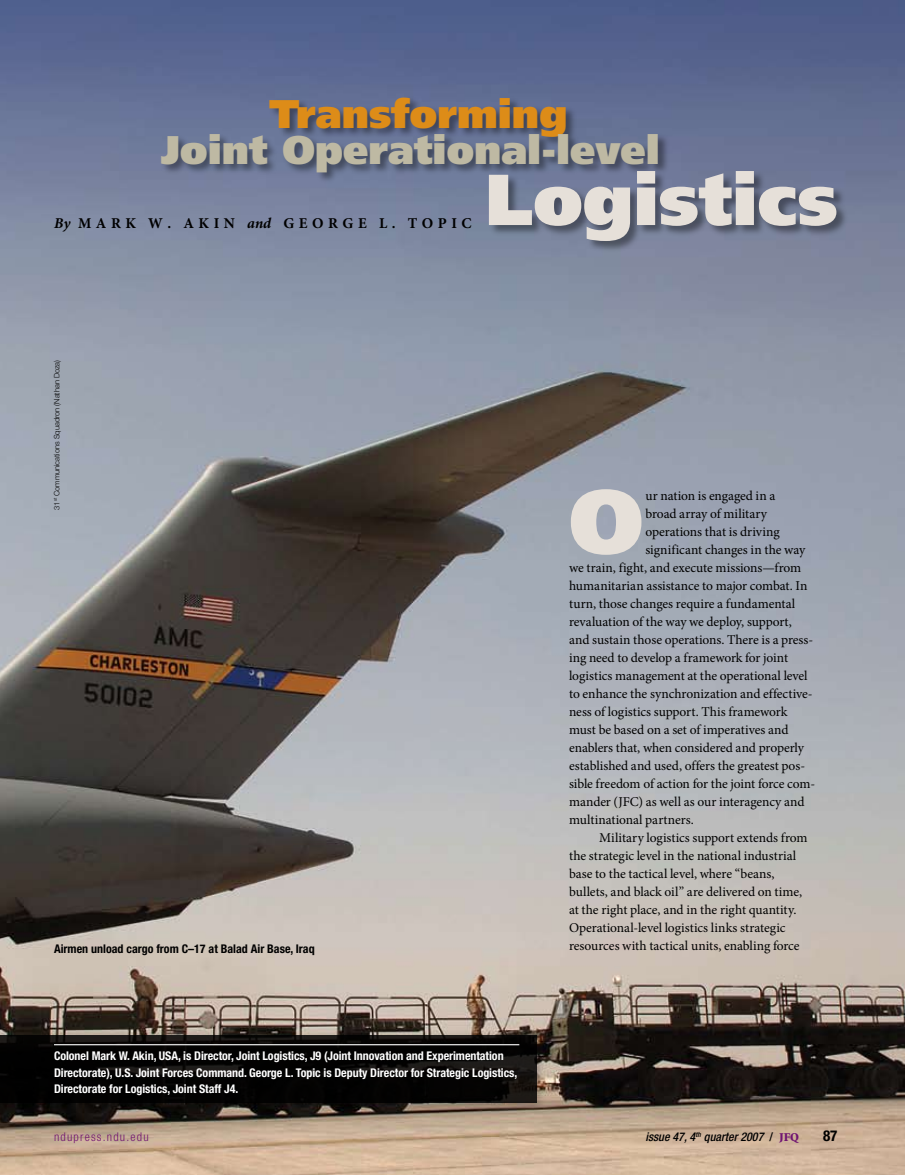
<style>
.page{position:relative;width:905px;height:1175px;background:#fff}
.page>*{position:absolute;margin:0;border:0;box-sizing:border-box;transform-origin:0 0}
.t1{font:900 90.9px "Frutiger LT Std";color:#e6e0d9}
.t2{font:900 72px "Frutiger LT Std";color:#e6e0d9}
.t3{font:900 39.9px "Frutiger LT Std";color:#beb9a3}
.t4{font:900 39.9px "Frutiger LT Std";color:#dd8c18}
.t5{font:700 15px "Minion Pro";letter-spacing:.3em;color:#000}
.t6{font:700 condensed 15px "Helvetica Neue LT Std";color:#000}
.t7{font:13.5px "Minion Pro";letter-spacing:-.005em;color:#000}
.t8{font:700 condensed 12px/16.5px "Helvetica Neue LT Std";letter-spacing:-.005em;color:#fff}
.t9{font:700 condensed 12px "Helvetica Neue LT Std";color:#000}
.t10{font:italic 500 condensed 12px "Helvetica Neue LT Std";color:#000}
.t11{font:300 condensed 12px "Helvetica Neue LT Std";letter-spacing:.1em;color:#701471}
.t12{font:300 7.5px "Helvetica Neue LT Std";color:#000}
.s1{font-style:italic}
.s2{font-style:normal}
.s3{font-family:"Minion Std";font-weight:900;font-style:normal;font-stretch:normal;color:#701471}
</style>
<div class="page">
<img style="left:0;top:0;width:904px;height:1174px">
<div style="left:160px;top:96px;width:689px;height:157px;background:#000;opacity:.4"></div>
<div style="left:0;top:1028px;width:547px;height:86px;background:#000;opacity:.26"></div>
<svg style="left:0;top:1035px;width:536px;height:67px;background:#070605"></svg>
<hr style="left:54px;top:1044px;width:465px;height:1px;background:#fff">
<h3 class="t4" style="left:269px;top:89px;width:300px">Transforming</h3>
<h3 class="t3" style="left:161px;top:125px;width:500px">Joint Operational-level</h3>
<h2 class="t2" style="left:485px;top:156px;width:354px">Logistics</h2>
<p class="t5" style="left:54px;top:212px;width:119px"><span class="s1">By</span> MARK W.</p>
<p class="t5" style="left:183px;top:212px;width:290px">AKIN <span class="s1">and</span> GEORGE L. TOPIC</p>
<p class="t12" style="left:52px;top:510px;width:151px;rotate:-90deg">31<sup>st</sup> Communications Squadron (Nathan Doza)</p>
<p class="t9" style="left:54px;top:941px;width:262px">Airmen unload cargo from C–17 at Balad Air Base, Iraq</p>
<p class="t8" style="left:54px;top:1047px;width:465px">Colonel Mark W. Akin, USA, is Director, Joint Logistics, J9 (Joint Innovation and Experimentation<br>Directorate), U.S. Joint Forces Command. George L. Topic is Deputy Director for Strategic Logistics,<br>Directorate for Logistics, Joint Staff J4.</p>
<h1 class="t1" style="left:569px;top:466px;width:76px">O</h1>
<p class="t7" style="left:645px;top:486px;width:131px">ur nation is engaged in a</p>
<p class="t7" style="left:645px;top:504px;width:123px">broad array of military</p>
<p class="t7" style="left:645px;top:522px;width:136px">operations that is driving</p>
<p class="t7" style="left:645px;top:540px;width:161px">significant changes in the way</p>
<p class="t7" style="left:569px;top:558px;width:234px">we train, fight, and execute missions—from</p>
<p class="t7" style="left:569px;top:576px;width:240px">humanitarian assistance to major combat. In</p>
<p class="t7" style="left:569px;top:594px;width:228px">turn, those changes require a fundamental</p>
<p class="t7" style="left:569px;top:612px;width:224px">revaluation of the way we deploy, support,</p>
<p class="t7" style="left:569px;top:630px;width:246px">and sustain those operations. There is a press-</p>
<p class="t7" style="left:569px;top:648px;width:220px">ing need to develop a framework for joint</p>
<p class="t7" style="left:569px;top:666px;width:240px">logistics management at the operational level</p>
<p class="t7" style="left:569px;top:684px;width:245px">to enhance the synchronization and effective-</p>
<p class="t7" style="left:569px;top:702px;width:220px">ness of logistics support. This framework</p>
<p class="t7" style="left:569px;top:720px;width:221px">must be based on a set of imperatives and</p>
<p class="t7" style="left:569px;top:738px;width:236px">enablers that, when considered and properly</p>
<p class="t7" style="left:569px;top:756px;width:237px">established and used, offers the greatest pos-</p>
<p class="t7" style="left:569px;top:774px;width:247px">sible freedom of action for the joint force com-</p>
<p class="t7" style="left:569px;top:792px;width:237px">mander (JFC) as well as our interagency and</p>
<p class="t7" style="left:569px;top:810px;width:126px">multinational partners.</p>
<p class="t7" style="left:599px;top:828px;width:210px">Military logistics support extends from</p>
<p class="t7" style="left:569px;top:846px;width:229px">the strategic level in the national industrial</p>
<p class="t7" style="left:569px;top:864px;width:207px">base to the tactical level, where “beans,</p>
<p class="t7" style="left:569px;top:882px;width:235px">bullets, and black oil” are delivered on time,</p>
<p class="t7" style="left:569px;top:900px;width:229px">at the right place, and in the right quantity.</p>
<p class="t7" style="left:569px;top:918px;width:218px">Operational-level logistics links strategic</p>
<p class="t7" style="left:569px;top:936px;width:232px">resources with tactical units, enabling force</p>
<p class="t11" style="left:54px;top:1129px;width:96px">ndupress.ndu.edu</p>
<p class="t10" style="left:645px;top:1129px;width:155px">issue 47, 4<sup>th</sup> quarter 2007 <span class="s2">/</span> <span class="s3">JFQ</span></p>
<p class="t6" style="left:823px;top:1126px;width:16px">87</p>
</div>
